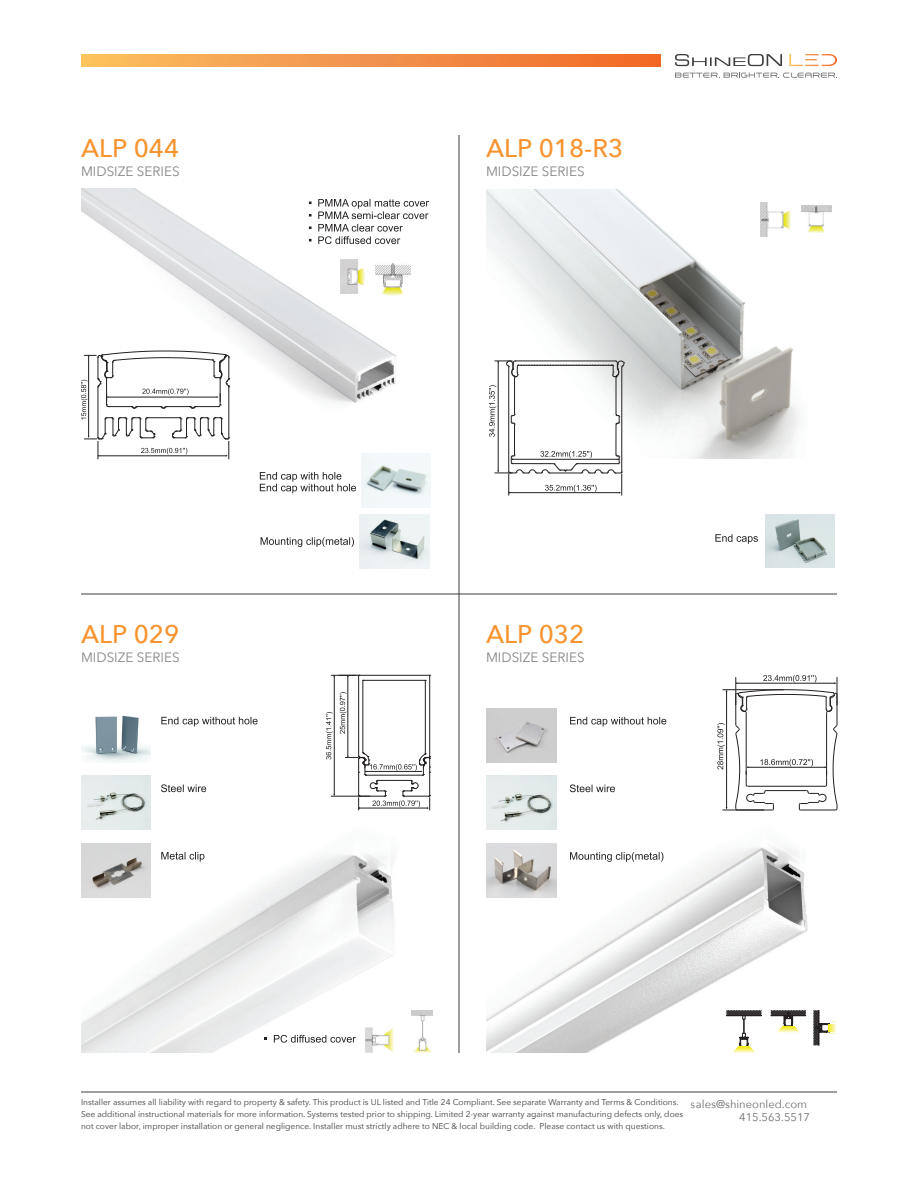
<style>
.page{position:relative;width:918px;height:1188px;background:#fff}
.page>*{position:absolute;margin:0;border:0;box-sizing:border-box;transform-origin:0 0}
.t1{font:500 25.5px "Avenir Next";color:#f7942f}
.t2{font:13.5px "Avenir Next";color:rgb(87 88 90/.73)}
.t3{font:11.25px/13.5px "Avenir Next";color:#3e3e3f;text-align:right}
.t4{font:8.4px/12px "Avenir Next";color:#3e3e3f}
</style>
<div class="page">
<svg style="left:675px;top:73px;width:162px;height:5px"></svg>
<svg style="left:675px;top:54px;width:107px;height:12px"></svg>
<svg style="left:789px;top:54px;width:48px;height:12px"></svg>
<svg style="left:81px;top:54px;width:579px;height:12px"></svg>
<hr style="left:81px;top:1092px;width:756px;height:1px;background:#3e3e3f">
<hr style="left:81px;top:594px;width:756px;height:1px;background:#3e3e3f">
<hr style="left:459px;top:135px;width:1px;height:918px;background:#3e3e3f">
<img style="left:81px;top:854px;width:313px;height:199px">
<img style="left:81px;top:715px;width:70px;height:47px">
<svg style="left:161px;top:717px;width:97px;height:9px"></svg>
<svg style="left:161px;top:852px;width:43px;height:10px"></svg>
<img style="left:81px;top:843px;width:70px;height:54px">
<img style="left:81px;top:776px;width:70px;height:54px">
<svg style="left:161px;top:784px;width:45px;height:8px"></svg>
<svg style="left:326px;top:675px;width:105px;height:135px"></svg>
<img style="left:365px;top:1027px;width:29px;height:26px">
<img style="left:411px;top:1011px;width:21px;height:42px">
<svg style="left:274px;top:1035px;width:82px;height:8px"></svg>
<img style="left:486px;top:189px;width:312px;height:269px">
<svg style="left:715px;top:534px;width:43px;height:10px"></svg>
<img style="left:765px;top:514px;width:70px;height:53px">
<img style="left:801px;top:205px;width:31px;height:28px">
<img style="left:760px;top:202px;width:31px;height:34px">
<hr style="left:616px;top:424px;width:1px;height:31px;background:#231f20">
<hr style="left:514px;top:424px;width:1px;height:31px;background:#231f20">
<hr style="left:514px;top:377px;width:1px;height:37px;background:#231f20">
<hr style="left:508px;top:367px;width:1px;height:105px;background:#231f20">
<hr style="left:621px;top:367px;width:1px;height:105px;background:#231f20">
<hr style="left:616px;top:377px;width:1px;height:38px;background:#231f20">
<svg style="left:510px;top:414px;width:6px;height:11px"></svg>
<svg style="left:615px;top:414px;width:5px;height:11px"></svg>
<svg style="left:489px;top:385px;width:7px;height:52px"></svg>
<svg style="left:495px;top:360px;width:130px;height:18px"></svg>
<hr style="left:498px;top:361px;width:1px;height:110px;background:#231f20">
<svg style="left:495px;top:451px;width:128px;height:45px"></svg>
<img style="left:486px;top:824px;width:322px;height:229px">
<img style="left:487px;top:708px;width:69px;height:54px">
<svg style="left:570px;top:717px;width:96px;height:9px"></svg>
<img style="left:487px;top:844px;width:69px;height:54px">
<svg style="left:570px;top:852px;width:93px;height:10px"></svg>
<img style="left:487px;top:776px;width:69px;height:54px">
<svg style="left:570px;top:784px;width:45px;height:8px"></svg>
<svg style="left:717px;top:723px;width:8px;height:47px"></svg>
<hr style="left:722px;top:689px;width:62px;height:1px;background:#231f20">
<hr style="left:722px;top:810px;width:42px;height:1px;background:#231f20">
<svg style="left:735px;top:675px;width:103px;height:136px"></svg>
<hr style="left:726px;top:691px;width:1px;height:117px;background:#231f20">
<hr style="left:736px;top:683px;width:99px;height:1px;background:#231f20">
<hr style="left:747px;top:767px;width:79px;height:1px;background:#231f20">
<svg style="left:771px;top:1010px;width:35px;height:23px"></svg>
<svg style="left:813px;top:1010px;width:24px;height:35px"></svg>
<svg style="left:726px;top:1010px;width:35px;height:43px"></svg>
<img style="left:81px;top:189px;width:317px;height:214px">
<img style="left:340px;top:260px;width:25px;height:34px">
<img style="left:376px;top:264px;width:34px;height:31px">
<img style="left:361px;top:453px;width:70px;height:54px">
<img style="left:360px;top:514px;width:69px;height:54px">
<svg style="left:260px;top:472px;width:96px;height:21px"></svg>
<svg style="left:261px;top:537px;width:93px;height:10px"></svg>
<svg style="left:81px;top:350px;width:149px;height:109px"></svg>
<svg style="left:309px;top:199px;width:120px;height:45px"></svg>
<h1 class="t1" style="left:81px;top:126px;width:100px">ALP 044</h1>
<h2 class="t2" style="left:81px;top:160px;width:100px">MIDSIZE SERIES</h2>
<h1 class="t1" style="left:486px;top:126px;width:139px">ALP 018-R3</h1>
<h2 class="t2" style="left:486px;top:160px;width:100px">MIDSIZE SERIES</h2>
<h1 class="t1" style="left:81px;top:612px;width:100px">ALP 029</h1>
<h2 class="t2" style="left:81px;top:646px;width:100px">MIDSIZE SERIES</h2>
<h1 class="t1" style="left:486px;top:612px;width:100px">ALP 032</h1>
<h2 class="t2" style="left:486px;top:646px;width:100px">MIDSIZE SERIES</h2>
<p class="t4" style="left:81px;top:1095px;width:604px">Installer assumes all liability with regard to property &amp; safety. This product is UL listed and Title 24 Compliant. See separate Warranty and Terms &amp; Conditions.<br>See additional instructional materials for more information. Systems tested prior to shipping. Limited 2-year warranty against manufacturing defects only, does not cover labor, improper installation or general negligence. Installer must strictly adhere to NEC &amp; local building code. Please contact us with questions.</p>
<h3 class="t3" style="left:691px;top:1097px;width:121px">sales@shineonled.com<br>415.563.5517</h3>
</div>
